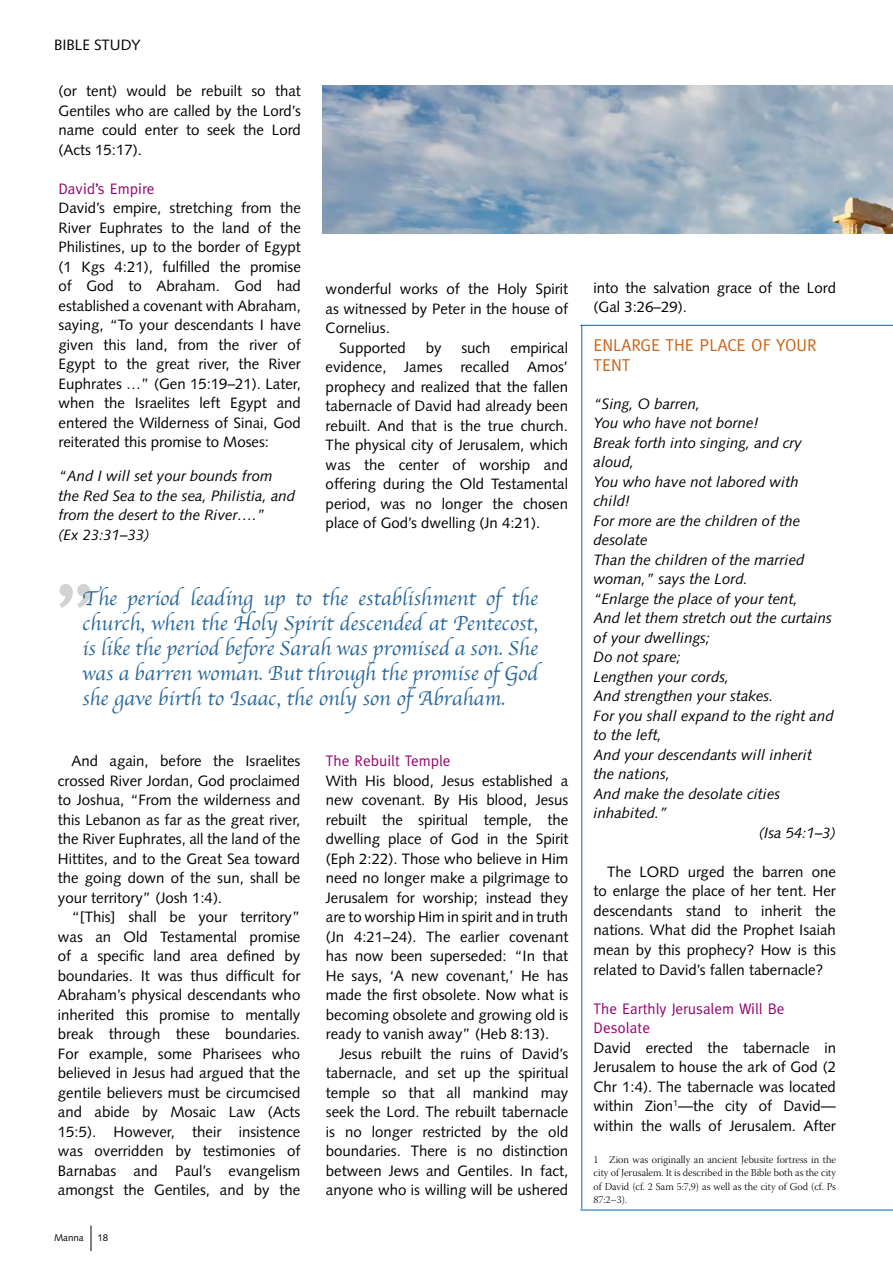
<style>
.page{position:relative;width:893px;height:1263px;background:#fff}
.page>*{position:absolute;margin:0;border:0;box-sizing:border-box;transform-origin:0 0}
.t1{font:90px "Meta";color:#d1d3d4}
.t2{font:21px/25.2px "Apple Chancery";color:#29689b;text-align:justify}
.t3{font:17.25px/20.7px "Meta";color:#c96419}
.t4{font:15.3px/19.5px "Meta";color:#930670}
.t5{font:15px/19.5px "Syntax";color:#000;text-align:justify}
.t6{font:italic 15px/19.5px "Syntax";color:#000}
.t7{font:10.5px/13.5px "Warnock Pro Light Subh";color:#000;text-align:justify}
.t8{font:9.75px "Syntax";color:#000}
</style>
<div class="page">
<svg style="left:91px;top:1225px;width:1px;height:26px"></svg>
<img style="left:322px;top:85px;width:571px;height:149px">
<hr style="left:580px;top:325px;width:313px;height:1px;background:#0066b3">
<hr style="left:581px;top:325px;width:1px;height:884px;background:#0066b3">
<hr style="left:580px;top:1209px;width:313px;height:1px;background:#0066b3">
<p class="t5" style="left:54px;top:35px;width:88px">BIBLE STUDY</p>
<p class="t5" style="left:58px;top:81px;width:244px">(or tent) would be rebuilt so that Gentiles who are called by the Lord’s name could enter to seek the Lord (Acts 15:17).</p>
<p class="t4" style="left:58px;top:179px;width:97px">David’s Empire</p>
<p class="t5" style="left:58px;top:198px;width:244px">David’s empire, stretching from the River Euphrates to the land of the Philistines, up to the border of Egypt (1 Kgs 4:21), fulfilled the promise of God to Abraham. God had established a covenant with Abraham, saying, “To your descendants I have given this land, from the river of Egypt to the great river, the River Euphrates …” (Gen 15:19–21). Later, when the Israelites left Egypt and entered the Wilderness of Sinai, God reiterated this promise to Moses:</p>
<p class="t6" style="left:58px;top:466px;width:238px">“And I will set your bounds from the Red Sea to the sea, Philistia, and from the desert to the River….”<br>(Ex 23:31–33)</p>
<p class="t5" style="left:326px;top:279px;width:244px">wonderful works of the Holy Spirit</p>
<p class="t5" style="left:326px;top:299px;width:244px">as witnessed by Peter in the house of</p>
<p class="t5" style="left:326px;top:318px;width:66px">Cornelius.</p>
<p class="t5" style="left:339px;top:338px;width:68px">Supported</p>
<p class="t5" style="left:426px;top:338px;width:17px">by</p>
<p class="t5" style="left:461px;top:338px;width:31px">such</p>
<p class="t5" style="left:326px;top:338px;width:244px;text-indent:185px">empirical evidence, James recalled Amos’ prophecy and realized that the fallen tabernacle of David had already been rebuilt. And that is the true church.<br>The physical city of Jerusalem, which was the center of worship and offering during the Old Testamental period, was no longer the chosen place of God’s dwelling (Jn 4:21).</p>
<h1 class="t1" style="left:55px;top:563px;width:43px">”</h1>
<p class="t2" style="left:82px;top:585px;width:457px">The period leading up to the establishment of the church, when the Holy Spirit descended at Pentecost, is like the period before Sarah was promised a son. She was a barren woman. But through the promise of God she gave birth to Isaac, the only son of Abraham.</p>
<p class="t5" style="left:58px;top:751px;width:244px;text-indent:14px">And again, before the Israelites crossed River Jordan, God proclaimed to Joshua, “From the wilderness and this Lebanon as far as the great river, the River Euphrates, all the land of the Hittites, and to the Great Sea toward the going down of the sun, shall be your territory” (Josh 1:4).</p>
<p class="t5" style="left:58px;top:907px;width:244px;text-indent:14px">“[This] shall be your territory” was an Old Testamental promise of a specific land area defined by boundaries. It was thus difficult for Abraham’s physical descendants who inherited this promise to mentally break through these boundaries.<br>For example, some Pharisees who believed in Jesus had argued that the gentile believers must be circumcised and abide by Mosaic Law (Acts 15:5). However, their insistence was overridden by testimonies of Barnabas and Paul’s evangelism amongst the Gentiles, and by the</p>
<p class="t8" style="left:54px;top:1232px;width:31px">Manna</p>
<p class="t8" style="left:97px;top:1232px;width:12px">18</p>
<p class="t4" style="left:326px;top:751px;width:126px">The Rebuilt Temple</p>
<p class="t5" style="left:326px;top:771px;width:244px">With His blood, Jesus established a new covenant. By His blood, Jesus rebuilt the spiritual temple, the dwelling place of God in the Spirit (Eph 2:22). Those who believe in Him need no longer make a pilgrimage to Jerusalem for worship; instead they are to worship Him in spirit and in truth (Jn 4:21–24). The earlier covenant has now been superseded: “In that He says, ‘A new covenant,’ He has made the first obsolete. Now what is becoming obsolete and growing old is ready to vanish away” (Heb 8:13).</p>
<p class="t5" style="left:326px;top:1044px;width:244px;text-indent:14px">Jesus rebuilt the ruins of David’s tabernacle, and set up the spiritual temple so that all mankind may seek the Lord. The rebuilt tabernacle is no longer restricted by the old boundaries. There is no distinction between Jews and Gentiles. In fact, anyone who is willing will be ushered</p>
<p class="t5" style="left:594px;top:278px;width:244px">into the salvation grace of the Lord (Gal 3:26–29).</p>
<p class="t3" style="left:594px;top:334px;width:225px">ENLARGE THE PLACE OF YOUR<br>TENT</p>
<p class="t6" style="left:594px;top:394px;width:108px">“Sing, O barren,</p>
<p class="t6" style="left:594px;top:413px;width:167px">You who have not borne!</p>
<p class="t6" style="left:594px;top:433px;width:210px">Break forth into singing, and cry</p>
<p class="t6" style="left:594px;top:452px;width:42px">aloud,</p>
<p class="t6" style="left:594px;top:472px;width:207px">You who have not labored with</p>
<p class="t6" style="left:594px;top:491px;width:38px">child!</p>
<p class="t6" style="left:594px;top:511px;width:208px">For more are the children of the</p>
<p class="t6" style="left:594px;top:530px;width:56px">desolate</p>
<p class="t6" style="left:594px;top:550px;width:212px">Than the children of the married</p>
<p class="t6" style="left:594px;top:569px;width:156px">woman,” says the Lord.</p>
<p class="t6" style="left:594px;top:589px;width:206px">“Enlarge the place of your tent,</p>
<p class="t6" style="left:594px;top:608px;width:240px">And let them stretch out the curtains</p>
<p class="t6" style="left:594px;top:628px;width:118px">of your dwellings;</p>
<p class="t6" style="left:594px;top:647px;width:89px">Do not spare;</p>
<p class="t6" style="left:594px;top:667px;width:137px">Lengthen your cords,</p>
<p class="t6" style="left:594px;top:686px;width:182px">And strengthen your stakes.</p>
<p class="t6" style="left:594px;top:706px;width:242px">For you shall expand to the right and</p>
<p class="t6" style="left:594px;top:725px;width:70px">to the left,</p>
<p class="t6" style="left:594px;top:745px;width:220px">And your descendants will inherit</p>
<p class="t6" style="left:594px;top:764px;width:78px">the nations,</p>
<p class="t6" style="left:594px;top:784px;width:188px">And make the desolate cities</p>
<p class="t6" style="left:594px;top:803px;width:76px">inhabited.”</p>
<p class="t6" style="left:759px;top:823px;width:78px">(Isa 54:1–3)</p>
<p class="t5" style="left:594px;top:862px;width:244px;text-indent:14px">The LORD urged the barren one to enlarge the place of her tent. Her descendants stand to inherit the nations. What did the Prophet Isaiah mean by this prophecy? How is this related to David’s fallen tabernacle?</p>
<p class="t4" style="left:594px;top:998px;width:192px">The Earthly Jerusalem Will Be<br>Desolate</p>
<p class="t5" style="left:594px;top:1037px;width:244px">David erected the tabernacle in Jerusalem to house the ark of God (2<br>Chr 1:4). The tabernacle was located within Zion<sup>1</sup>—the city of David— within the walls of Jerusalem. After</p>
<p class="t7" style="left:594px;top:1154px;width:244px">1 Zion was originally an ancient Jebusite fortress in the city of Jerusalem. It is described in the Bible both as the city of David (cf. 2 Sam 5:7,9) as well as the city of God (cf. Ps 87:2–3).</p>
</div>
